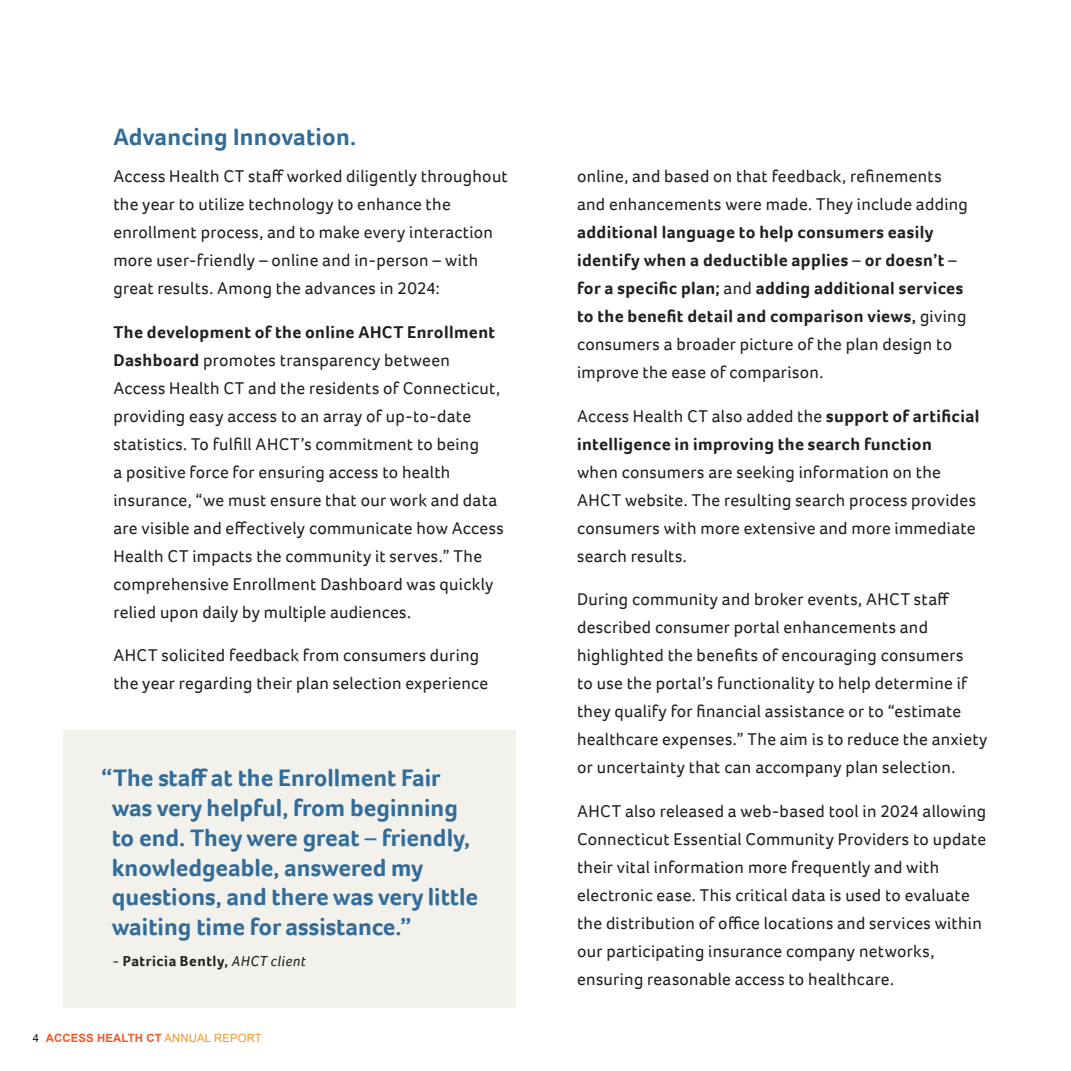
<style>
.page{position:relative;width:1071px;height:1071px;background:#fff}
.page>*{position:absolute;margin:0;border:0;box-sizing:border-box;transform-origin:0 0}
.t1{font:700 24.5px/29.8px "Foco";color:#326d9a}
.t2{font:17.5px/28px "Foco";letter-spacing:.015em;color:#231f20}
.t3{font:700 14.88px "Foco";letter-spacing:.04em;color:#231f20}
.t4{font:700 11.38px "Arial";letter-spacing:.01em;color:#f15924}
.s1{font-weight:700}
.s2{font-weight:400}
.s3{font-weight:400;font-style:italic}
.s4{font-weight:400;color:#231f20}
.s5{font-weight:400;color:#f7951d}
</style>
<div class="page">
<div style="left:63px;top:731px;width:453px;height:277px;background:#f2f1ec"></div>
<p class="t1" style="left:113px;top:121px;width:244px">Advancing Innovation.</p>
<p class="t2" style="left:113px;top:162px;width:396px">Access Health CT staff worked diligently throughout the year to utilize technology to enhance the enrollment process, and to make every interaction more user-friendly – online and in-person – with great results. Among the advances in 2024:</p>
<p class="t2" style="left:113px;top:318px;width:392px"><span class="s1">The development of the online AHCT Enrollment Dashboard</span> promotes transparency between Access Health CT and the residents of Connecticut, providing easy access to an array of up-to-date statistics. To fulfill AHCT’s commitment to being<br>a positive force for ensuring access to health insurance, “we must ensure that our work and data are visible and effectively communicate how Access Health CT impacts the community it serves.” The comprehensive Enrollment Dashboard was quickly relied upon daily by multiple audiences.</p>
<p class="t2" style="left:113px;top:641px;width:376px">AHCT solicited feedback from consumers during the year regarding their plan selection experience</p>
<p class="t1" style="left:112px;top:763px;width:368px;text-indent:-10px">“The staff at the Enrollment Fair was very helpful, from beginning to end. They were great – friendly, knowledgeable, answered my questions, and there was very little waiting time for assistance.”</p>
<p class="t3" style="left:113px;top:951px;width:195px"><span class="s2">-</span> Patricia Bently, <span class="s3">AHCT client</span></p>
<p class="t4" style="left:33px;top:1030px;width:231px"><span class="s4">4</span> ACCESS HEALTH CT <span class="s5">ANNUAL REPORT</span></p>
<p class="t2" style="left:577px;top:162px;width:392px">online, and based on that feedback, refinements and enhancements were made. They include adding <span class="s1">additional language to help consumers easily identify when a deductible applies – or doesn’t – for a specific plan;</span> and <span class="s1">adding additional services to the benefit detail and comparison views,</span> giving consumers a broader picture of the plan design to improve the ease of comparison.</p>
<p class="t2" style="left:577px;top:402px;width:404px">Access Health CT also added the <span class="s1">support of artificial intelligence in improving the search function<br></span>when consumers are seeking information on the AHCT website. The resulting search process provides consumers with more extensive and more immediate search results.</p>
<p class="t2" style="left:577px;top:585px;width:412px">During community and broker events, AHCT staff described consumer portal enhancements and highlighted the benefits of encouraging consumers<br>to use the portal’s functionality to help determine if they qualify for financial assistance or to “estimate healthcare expenses.” The aim is to reduce the anxiety or uncertainty that can accompany plan selection.</p>
<p class="t2" style="left:577px;top:797px;width:411px">AHCT also released a web-based tool in 2024 allowing Connecticut Essential Community Providers to update their vital information more frequently and with electronic ease. This critical data is used to evaluate the distribution of office locations and services within our participating insurance company networks, ensuring reasonable access to healthcare.</p>
</div>
